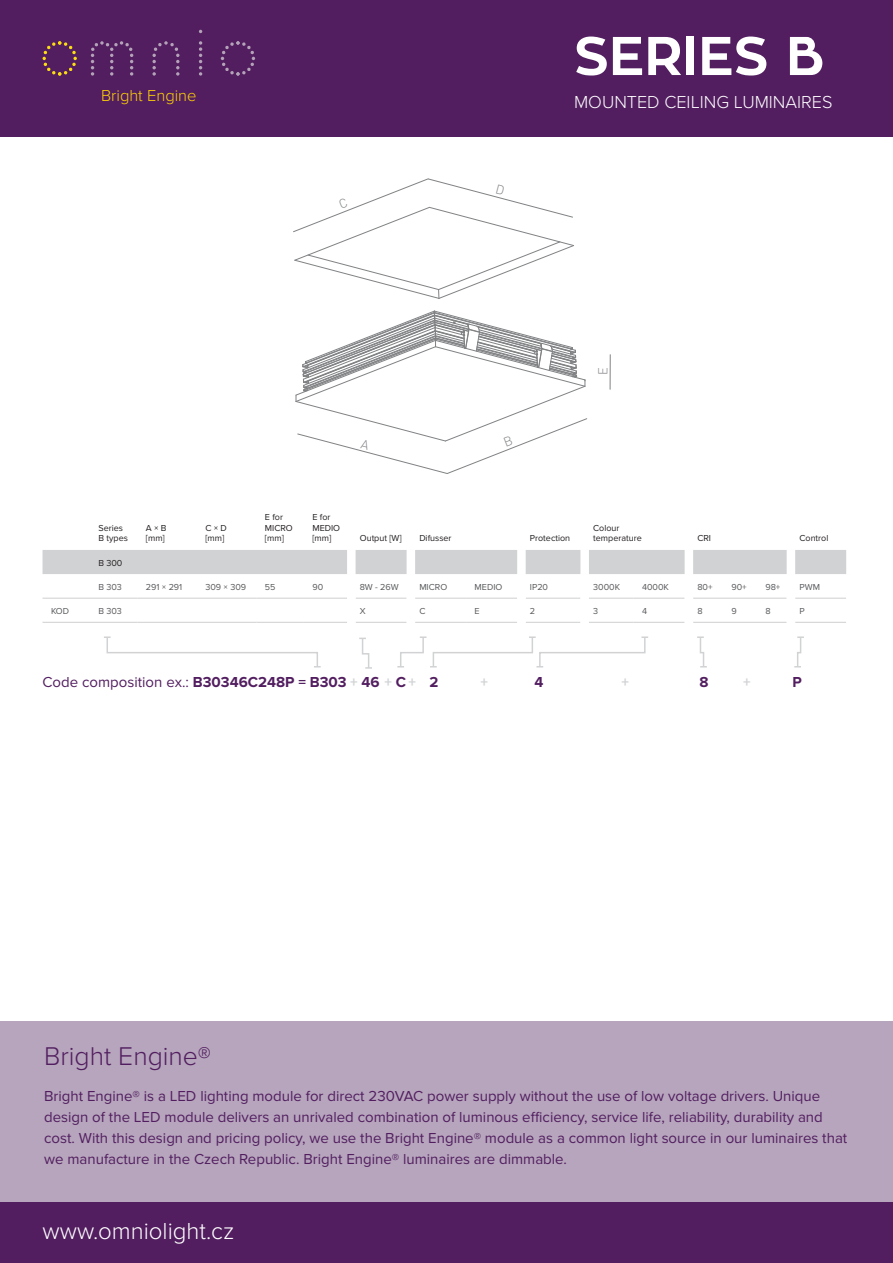
<style>
.page{position:relative;width:893px;height:1263px;background:#fff}
.page>*{position:absolute;margin:0;border:0;box-sizing:border-box;transform-origin:0 0}
.t1{font:700 54px "Zona Pro";color:#fff}
.t2{font:300 26.55px "Proxima Nova";color:#521e60}
.t3{font:300 24px "Proxima Nova";color:#fff}
.t4{font:300 18px "Proxima Nova";color:#fff}
.t5{font:300 16.5px "Proxima Nova";color:#fed105}
.t6{font:15px/21px "Proxima Nova";color:#521e60}
.t7{font:700 15px "Proxima Nova";color:#521e60}
.t8{font:700 15px "Proxima Nova";color:#d1d2d4}
.t9{font:300 12.9px "DIN Pro";color:#808284}
.t10{font:9px/10.8px "Proxima Nova";color:#231f20}
.t11{font:9px "Proxima Nova";color:#57585a}
.s1{font-weight:400}
.s2{color:#d1d2d4}
</style>
<div class="page">
<hr style="left:610px;top:355px;width:1px;height:34px;background:#808284">
<div style="left:0;top:0;width:893px;height:136px;background:#521e60"></div>
<div style="left:0;top:1201px;width:893px;height:62px;background:#521e60"></div>
<div style="left:43px;top:550px;width:803px;height:24px;background:#d1d2d4"></div>
<hr style="left:43px;top:598px;width:47px;height:1px;background:#d1d2d4">
<hr style="left:90px;top:598px;width:47px;height:1px;background:#d1d2d4">
<hr style="left:137px;top:598px;width:60px;height:1px;background:#d1d2d4">
<hr style="left:197px;top:598px;width:59px;height:1px;background:#d1d2d4">
<hr style="left:256px;top:598px;width:48px;height:1px;background:#d1d2d4">
<hr style="left:304px;top:598px;width:43px;height:1px;background:#d1d2d4">
<hr style="left:356px;top:598px;width:51px;height:1px;background:#d1d2d4">
<hr style="left:415px;top:598px;width:51px;height:1px;background:#d1d2d4">
<hr style="left:466px;top:598px;width:51px;height:1px;background:#d1d2d4">
<hr style="left:526px;top:598px;width:54px;height:1px;background:#d1d2d4">
<hr style="left:589px;top:598px;width:45px;height:1px;background:#d1d2d4">
<hr style="left:634px;top:598px;width:51px;height:1px;background:#d1d2d4">
<hr style="left:693px;top:598px;width:30px;height:1px;background:#d1d2d4">
<hr style="left:723px;top:598px;width:34px;height:1px;background:#d1d2d4">
<hr style="left:757px;top:598px;width:30px;height:1px;background:#d1d2d4">
<hr style="left:795px;top:598px;width:51px;height:1px;background:#d1d2d4">
<hr style="left:43px;top:622px;width:47px;height:1px;background:#d1d2d4">
<hr style="left:90px;top:622px;width:47px;height:1px;background:#d1d2d4">
<hr style="left:137px;top:622px;width:60px;height:1px;background:#d1d2d4">
<hr style="left:197px;top:622px;width:59px;height:1px;background:#d1d2d4">
<hr style="left:256px;top:622px;width:48px;height:1px;background:#d1d2d4">
<hr style="left:304px;top:622px;width:43px;height:1px;background:#d1d2d4">
<hr style="left:356px;top:622px;width:51px;height:1px;background:#d1d2d4">
<hr style="left:415px;top:622px;width:51px;height:1px;background:#d1d2d4">
<hr style="left:466px;top:622px;width:51px;height:1px;background:#d1d2d4">
<hr style="left:526px;top:622px;width:54px;height:1px;background:#d1d2d4">
<hr style="left:589px;top:622px;width:45px;height:1px;background:#d1d2d4">
<hr style="left:634px;top:622px;width:51px;height:1px;background:#d1d2d4">
<hr style="left:693px;top:622px;width:30px;height:1px;background:#d1d2d4">
<hr style="left:723px;top:622px;width:34px;height:1px;background:#d1d2d4">
<hr style="left:757px;top:622px;width:30px;height:1px;background:#d1d2d4">
<hr style="left:795px;top:622px;width:51px;height:1px;background:#d1d2d4">
<div style="left:347px;top:550px;width:9px;height:24px;background:#fff"></div>
<div style="left:407px;top:550px;width:8px;height:24px;background:#fff"></div>
<div style="left:517px;top:550px;width:9px;height:24px;background:#fff"></div>
<div style="left:787px;top:550px;width:8px;height:24px;background:#fff"></div>
<div style="left:580px;top:550px;width:9px;height:24px;background:#fff"></div>
<div style="left:685px;top:550px;width:8px;height:24px;background:#fff"></div>
<div style="left:0;top:1020px;width:893px;height:181px;background:#b6a5bc"></div>
<svg style="left:199px;top:41px;width:3px;height:35px"></svg>
<svg style="left:221px;top:41px;width:34px;height:35px"></svg>
<svg style="left:43px;top:41px;width:34px;height:35px"></svg>
<svg style="left:152px;top:41px;width:27px;height:35px"></svg>
<svg style="left:91px;top:41px;width:42px;height:35px"></svg>
<svg style="left:104px;top:636px;width:217px;height:32px"></svg>
<svg style="left:397px;top:636px;width:251px;height:32px"></svg>
<svg style="left:794px;top:636px;width:10px;height:32px"></svg>
<svg style="left:697px;top:636px;width:10px;height:32px"></svg>
<svg style="left:359px;top:637px;width:13px;height:32px"></svg>
<svg style="left:295px;top:310px;width:292px;height:164px"></svg>
<svg style="left:293px;top:178px;width:281px;height:121px"></svg>
<p class="t5" style="left:101px;top:83px;width:97px">Bright Engine</p>
<h1 class="t1" style="left:574px;top:21px;width:252px">SERIES B</h1>
<p class="t4" style="left:574px;top:89px;width:260px">MOUNTED CEILING LUMINAIRES</p>
<p class="t9" style="left:594px;top:375px;width:9px;rotate:-90deg">E</p>
<p class="t10" style="left:98px;top:522px;width:31px">Series<br>B types</p>
<p class="t10" style="left:146px;top:522px;width:22px">A × B [mm]</p>
<p class="t10" style="left:205px;top:522px;width:23px">C × D [mm]</p>
<p class="t10" style="left:265px;top:512px;width:29px">E for<br>MICRO [mm]</p>
<p class="t10" style="left:312px;top:512px;width:29px">E for<br>MEDIO [mm]</p>
<p class="t10" style="left:360px;top:533px;width:43px">Output [W]</p>
<p class="t10" style="left:419px;top:533px;width:34px">Difusser</p>
<p class="t10" style="left:530px;top:533px;width:42px">Protection</p>
<p class="t10" style="left:593px;top:522px;width:50px">Colour temperature</p>
<p class="t10" style="left:697px;top:533px;width:15px">CRI</p>
<p class="t10" style="left:799px;top:533px;width:30px">Control</p>
<p class="t10" style="left:98px;top:557px;width:26px">B 300</p>
<p class="t11" style="left:98px;top:581px;width:25px">B 303</p>
<p class="t11" style="left:146px;top:581px;width:38px">291 × 291</p>
<p class="t11" style="left:205px;top:581px;width:42px">309 × 309</p>
<p class="t11" style="left:265px;top:581px;width:12px">55</p>
<p class="t11" style="left:312px;top:581px;width:12px">90</p>
<p class="t11" style="left:360px;top:581px;width:40px">8W - 26W</p>
<p class="t11" style="left:419px;top:581px;width:29px">MICRO</p>
<p class="t11" style="left:475px;top:581px;width:29px">MEDIO</p>
<p class="t11" style="left:530px;top:581px;width:20px">IP20</p>
<p class="t11" style="left:593px;top:581px;width:28px">3000K</p>
<p class="t11" style="left:642px;top:581px;width:28px">4000K</p>
<p class="t11" style="left:697px;top:581px;width:17px">80+</p>
<p class="t11" style="left:731px;top:581px;width:17px">90+</p>
<p class="t11" style="left:765px;top:581px;width:17px">98+</p>
<p class="t11" style="left:799px;top:581px;width:22px">PWM</p>
<p class="t11" style="left:51px;top:606px;width:20px">KOD</p>
<p class="t11" style="left:98px;top:606px;width:25px">B 303</p>
<p class="t11" style="left:360px;top:606px;width:7px">X</p>
<p class="t11" style="left:419px;top:606px;width:8px">C</p>
<p class="t11" style="left:475px;top:606px;width:7px">E</p>
<p class="t11" style="left:530px;top:606px;width:7px">2</p>
<p class="t11" style="left:593px;top:606px;width:7px">3</p>
<p class="t11" style="left:642px;top:606px;width:7px">4</p>
<p class="t11" style="left:697px;top:606px;width:7px">8</p>
<p class="t11" style="left:731px;top:606px;width:7px">9</p>
<p class="t11" style="left:765px;top:606px;width:7px">8</p>
<p class="t11" style="left:799px;top:606px;width:7px">P</p>
<p class="t7" style="left:43px;top:673px;width:397px"><span class="s1">Code composition ex.:</span> B30346C248P = B303 <span class="s2">+</span> 46 <span class="s2">+</span> C<span class="s2">+</span> 2</p>
<p class="t8" style="left:481px;top:673px;width:9px">+</p>
<p class="t7" style="left:535px;top:673px;width:10px">4</p>
<p class="t8" style="left:622px;top:673px;width:9px">+</p>
<p class="t7" style="left:700px;top:673px;width:11px">8</p>
<p class="t8" style="left:743px;top:673px;width:9px">+</p>
<p class="t7" style="left:793px;top:673px;width:11px">P</p>
<h2 class="t2" style="left:44px;top:1037px;width:168px">Bright Engine®</h2>
<p class="t6" style="left:44px;top:1086px;width:805px">Bright Engine® is a LED lighting module for direct 230VAC power supply without the use of low voltage drivers. Unique design of the LED module delivers an unrivaled combination of luminous efficiency, service life, reliability, durability and cost. With this design and pricing policy, we use the Bright Engine® module as a common light source in our luminaires that we manufacture in the Czech Republic. Bright Engine® luminaires are dimmable.</p>
<h3 class="t3" style="left:43px;top:1213px;width:193px">www.omniolight.cz</h3>
</div>
